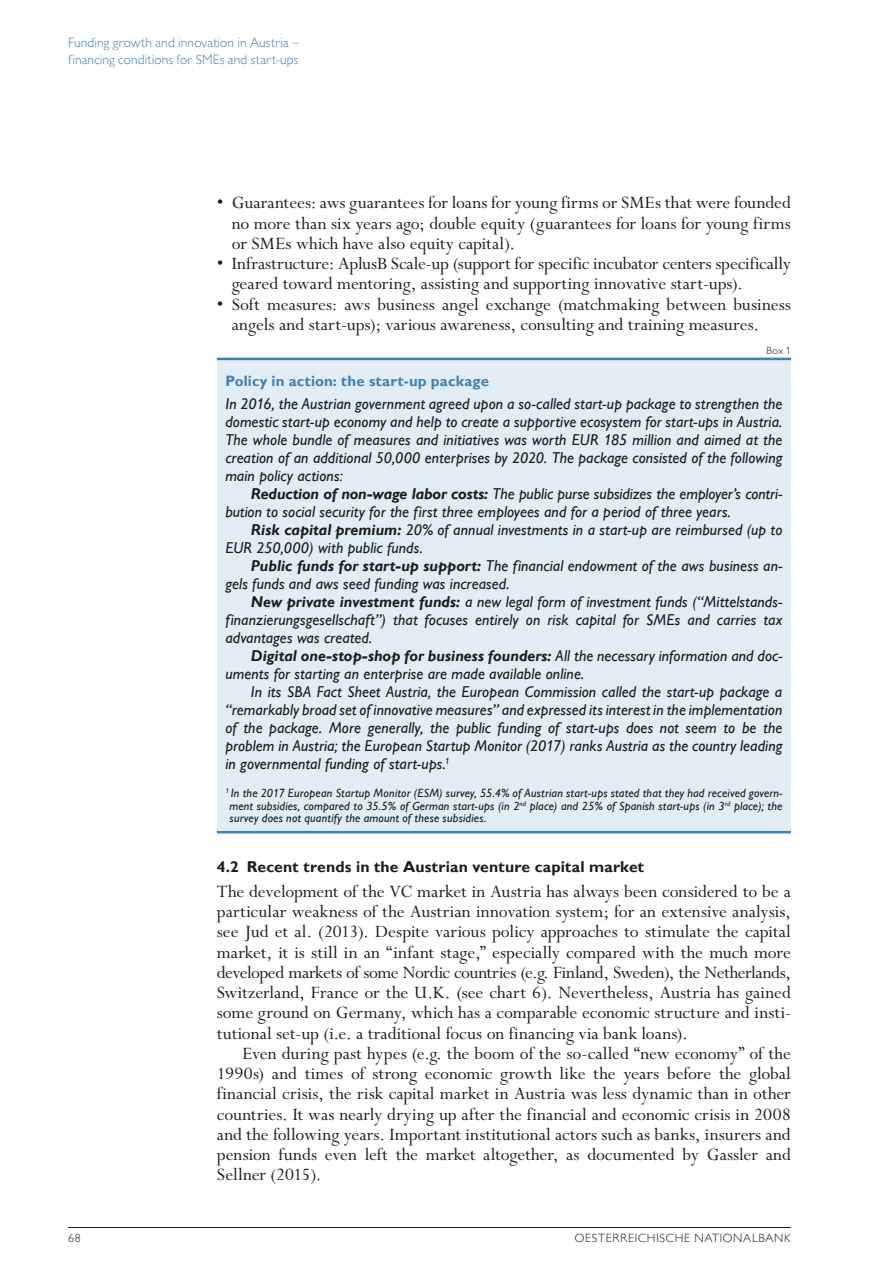
<style>
.page{position:relative;width:893px;height:1263px;background:#fff}
.page>*{position:absolute;margin:0;border:0;box-sizing:border-box;transform-origin:0 0}
.t1{font:19.5px/20.2px "Perpetua Std";color:#1d1d1b;text-align:justify}
.t2{font:italic 500 15.75px/18px "Gill Sans MT Pro";letter-spacing:.005em;color:#1d1d1b}
.t3{font:700 15.75px "Gill Sans MT Pro";letter-spacing:.01em;color:#1d1d1b}
.t4{font:700 15px "Gill Sans MT Pro";letter-spacing:.01em;color:#4081b3}
.t5{font:300 13.5px/16.5px "Gill Sans MT Pro";letter-spacing:.01em;color:#4081b3}
.t6{font:italic 500 12px/12.8px "Gill Sans MT Pro";letter-spacing:.015em;color:#1d1d1b;text-align:justify}
.t7{font:300 12px "Gill Sans MT Pro";letter-spacing:.06em;color:#1d1d1b}
.t8{font:300 10.5px "Gill Sans MT Pro";color:#1d1d1b}
.s1{font-weight:700}
</style>
<div class="page">
<hr style="left:68px;top:1227px;width:723px;height:1px;background:#1d1d1b">
<div style="left:217px;top:360px;width:574px;height:471px;background:#e2ecf4"></div>
<hr style="left:217px;top:831px;width:574px;height:2px;background:#4081b3">
<hr style="left:217px;top:358px;width:574px;height:2px;background:#4081b3">
<p class="t5" style="left:68px;top:34px;width:232px">Funding growth and innovation in Austria – financing conditions for SMEs and start-ups</p>
<p class="t1" style="left:232px;top:193px;width:561px;text-indent:-15px">• Guarantees: aws guarantees for loans for young firms or SMEs that were founded no more than six years ago; double equity (guarantees for loans for young firms or SMEs which have also equity capital).</p>
<p class="t1" style="left:232px;top:254px;width:561px;text-indent:-15px">• Infrastructure: AplusB Scale-up (support for specific incubator centers specifically geared toward mentoring, assisting and supporting innovative start-ups).</p>
<p class="t1" style="left:232px;top:295px;width:561px;text-indent:-15px">• Soft measures: aws business angel exchange (matchmaking between business angels and start-ups); various awareness, consulting and training measures.</p>
<p class="t8" style="left:766px;top:344px;width:26px">Box 1</p>
<p class="t4" style="left:225px;top:371px;width:265px">Policy in action: the start-up package</p>
<p class="t2" style="left:225px;top:395px;width:559px;text-align:justify">In 2016, the Austrian government agreed upon a so-called start-up package to strengthen the domestic start-up economy and help to create a supportive ecosystem for start-ups in Austria.<br>The whole bundle of measures and initiatives was worth EUR 185 million and aimed at the creation of an additional 50,000 enterprises by 2020. The package consisted of the following main policy actions:</p>
<p class="t2" style="left:225px;top:485px;width:559px;text-indent:26px"><span class="s1">Reduction of non-wage labor costs:</span> The public purse subsidizes the employer’s contri&shy;bution to social security for the first three employees and for a period of three years.</p>
<p class="t2" style="left:225px;top:521px;width:559px;text-indent:26px"><span class="s1">Risk capital premium:</span> 20% of annual investments in a start-up are reimbursed (up to<br>EUR 250,000) with public funds.</p>
<p class="t2" style="left:225px;top:557px;width:559px;text-indent:26px"><span class="s1">Public funds for start-up support:</span> The financial endowment of the aws business an&shy;gels funds and aws seed funding was increased.</p>
<p class="t2" style="left:225px;top:593px;width:559px;text-align:justify;text-indent:26px"><span class="s1">New private investment funds:</span> a new legal form of investment funds (“Mittelstands&shy;finanzierungsgesellschaft”) that focuses entirely on risk capital for SMEs and carries tax advantages was created.</p>
<p class="t2" style="left:225px;top:647px;width:559px;text-indent:26px"><span class="s1">Digital one-stop-shop for business founders:</span> All the necessary information and doc&shy;uments for starting an enterprise are made available online.</p>
<p class="t2" style="left:225px;top:683px;width:559px;text-align:justify;text-indent:26px">In its SBA Fact Sheet Austria, the European Commission called the start-up package a “remarkably broad set of innovative measures” and expressed its interest in the implementation of the package. More generally, the public funding of start-ups does not seem to be the problem in Austria; the European Startup Monitor (2017) ranks Austria as the country leading in governmental funding of start-ups.<sup>1</sup></p>
<p class="t6" style="left:230px;top:786px;width:554px;text-indent:-4px"><sup>1</sup> In the 2017 European Startup Monitor (ESM) survey, 55.4% of Austrian start-ups stated that they had received govern&shy;ment subsidies, compared to 35.5% of German start-ups (in 2<sup>nd</sup> place) and 25% of Spanish start-ups (in 3<sup>rd</sup> place); the survey does not quantify the amount of these subsidies.</p>
<p class="t3" style="left:217px;top:857px;width:429px">4.2 Recent trends in the Austrian venture capital market</p>
<p class="t1" style="left:217px;top:882px;width:576px">The development of the VC market in Austria has always been considered to be a particular weakness of the Austrian innovation system; for an extensive analysis, see Jud et al. (2013). Despite various policy approaches to stimulate the capital market, it is still in an “infant stage,” especially compared with the much more developed markets of some Nordic countries (e.g. Finland, Sweden), the Netherlands, Switzerland, France or the U.K. (see chart 6). Nevertheless, Austria has gained some ground on Germany, which has a comparable economic structure and insti&shy;tutional set-up (i.e. a traditional focus on financing via bank loans).</p>
<p class="t1" style="left:217px;top:1044px;width:576px;text-indent:26px">Even during past hypes (e.g. the boom of the so-called “new economy” of the 1990s) and times of strong economic growth like the years before the global financial crisis, the risk capital market in Austria was less dynamic than in other countries. It was nearly drying up after the financial and economic crisis in 2008 and the following years. Important institutional actors such as banks, insurers and pension funds even left the market altogether, as documented by Gassler and Sellner (2015).</p>
<p class="t7" style="left:68px;top:1231px;width:14px">68</p>
<p class="t7" style="left:575px;top:1231px;width:218px">OESTERREICHISCHE NATIONALBANK</p>
</div>
